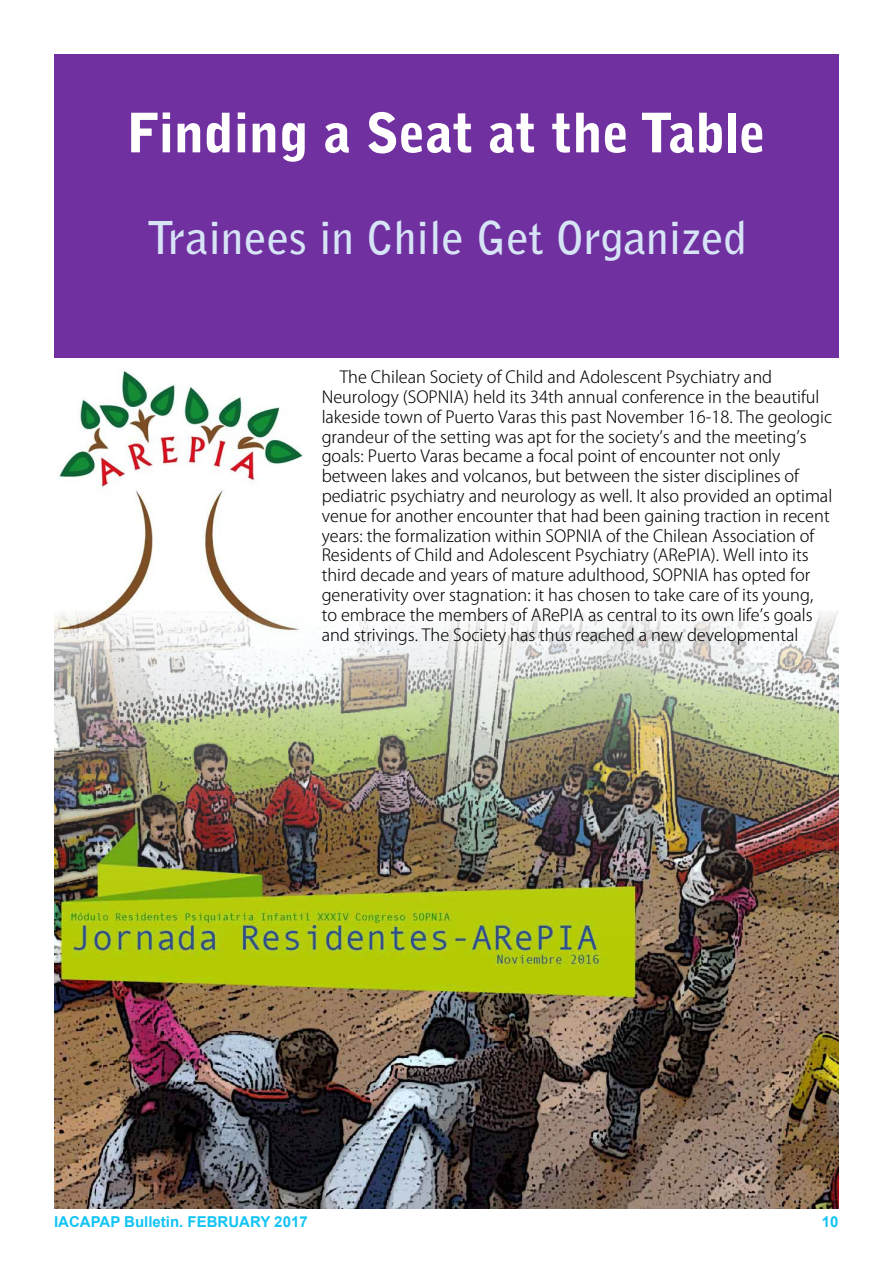
<style>
.page{position:relative;width:893px;height:1263px;background:#fff}
.page>*{position:absolute;margin:0;border:0;box-sizing:border-box;transform-origin:0 0}
.t1{font:900 54px "Bell Gothic Std";color:#fff}
.t2{font:700 45px "Bell Gothic Std";color:#d6e4f5}
.t3{font:300 16.5px/19.8px "Koz Go Pr 6 N";color:#000}
.t4{font:700 15px "Arial";color:#12c3f4}
</style>
<div class="page">
<img style="left:54px;top:613px;width:785px;height:596px">
<div style="left:54px;top:54px;width:785px;height:303px;background:#7030a0"></div>
<img style="left:54px;top:370px;width:251px;height:278px">
<p class="t1" style="left:127px;top:101px;width:641px">Finding a Seat at the Table</p>
<p class="t2" style="left:147px;top:211px;width:601px">Trainees in Chile Get Organized</p>
<p class="t3" style="left:322px;top:367px;width:512px;text-indent:18px">The Chilean Society of Child and Adolescent Psychiatry and Neurology (SOPNIA) held its 34th annual conference in the beautiful lakeside town of Puerto Varas this past November 16-18. The geologic grandeur of the setting was apt for the society’s and the meeting’s goals: Puerto Varas became a focal point of encounter not only between lakes and volcanos, but between the sister disciplines of pediatric psychiatry and neurology as well. It also provided an optimal venue for another encounter that had been gaining traction in recent years: the formalization within SOPNIA of the Chilean Association of Residents of Child and Adolescent Psychiatry (ARePIA). Well into its third decade and years of mature adulthood, SOPNIA has opted for generativity over stagnation: it has chosen to take care of its young, to embrace the members of ARePIA as central to its own life’s goals and strivings. The Society has thus reached a new developmental</p>
<p class="t4" style="left:54px;top:1212px;width:255px">IACAPAP Bulletin. FEBRUARY 2017</p>
<p class="t4" style="left:822px;top:1212px;width:18px">10</p>
</div>
